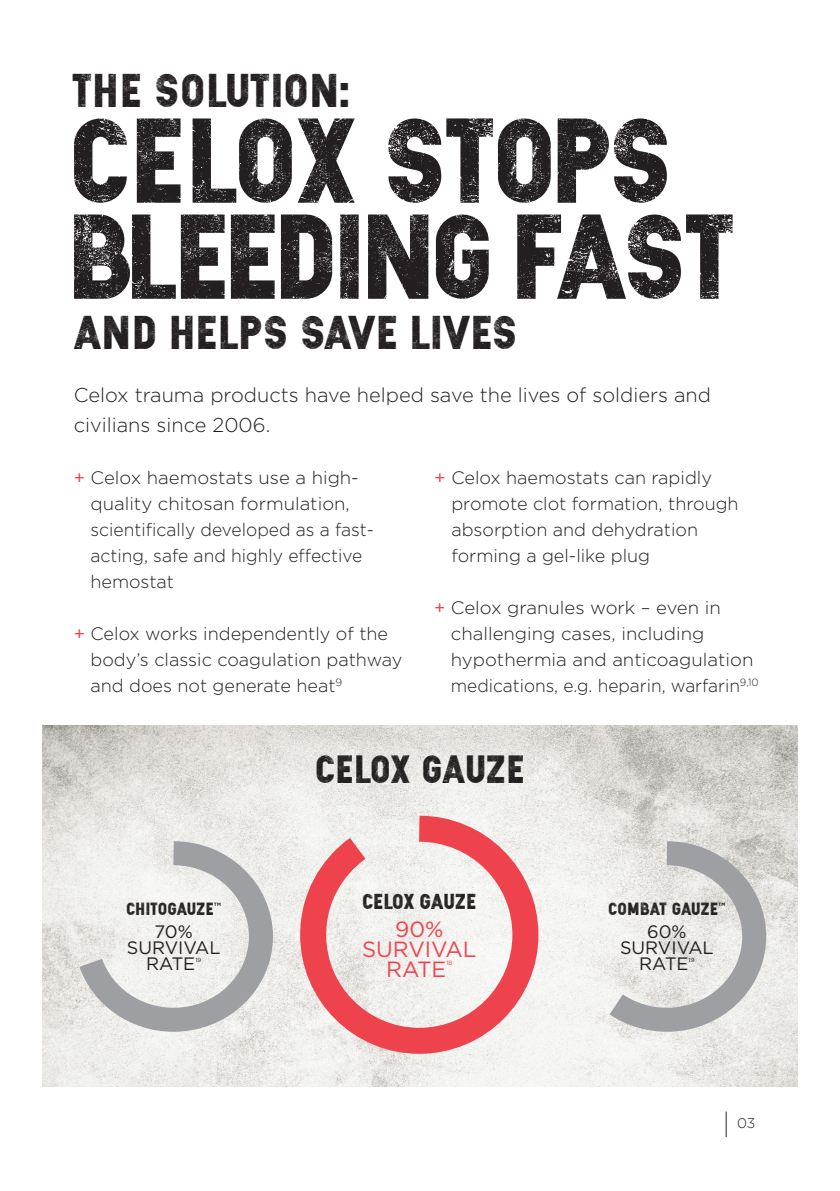
<style>
.page{position:relative;width:840px;height:1191px;background:#fff}
.page>*{position:absolute;margin:0;border:0;box-sizing:border-box;transform-origin:0 0}
.t1{font:122px/96px "Zilap Sleep Grunge";letter-spacing:-.055em;color:#231f20}
.t2{font:48px "Zilap Sleep Grunge";letter-spacing:-.005em;color:#231f20}
.t3{font:40px "Zilap Sleep Grunge";letter-spacing:-.02em;color:#231f20}
.t4{font:22px "Gotham";color:#ee434d}
.t5{font:22px "Zilap Sleep Grunge";letter-spacing:-.02em;color:#231f20}
.t6{font:300 20px/30px "Gotham";color:#231f20}
.t7{font:300 18px/26px "Gotham";color:#231f20}
.t8{font:18px "Gotham";color:#231f20}
.t9{font:18px "Zilap Sleep Grunge";letter-spacing:-.015em;color:#231f20}
.t10{font:300 14px "Gotham";color:#231f20}
.t11{font:6.2px "Gotham";color:#ee434d}
.t12{font:5.8px "Gotham";color:#231f20}
.s1{font-weight:400;color:#ee434d}
</style>
<div class="page">
<img style="left:43px;top:726px;width:754px;height:360px">
<svg style="left:725px;top:1111px;width:1px;height:26px"></svg>
<svg style="left:287px;top:802px;width:264px;height:264px"></svg>
<svg style="left:60px;top:829px;width:225px;height:214px"></svg>
<svg style="left:582px;top:829px;width:195px;height:214px"></svg>
<p class="t2" style="left:70px;top:59px;width:281px">THE SOLUTION:</p>
<p class="t1" style="left:68px;top:113px;width:671px">CELOX STOPS<br>BLEEDING FAST</p>
<p class="t2" style="left:73px;top:301px;width:446px">AND HELPS SAVE LIVES</p>
<p class="t6" style="left:74px;top:379px;width:638px">Celox trauma products have helped save the lives of soldiers and civilians since 2006.</p>
<p class="t7" style="left:90px;top:464px;width:285px;text-indent:-17px"><span class="s1">+</span> Celox haemostats use a high&shy;quality chitosan formulation, scientifically developed as a fast&shy;acting, safe and highly effective hemostat</p>
<p class="t7" style="left:90px;top:620px;width:313px;text-indent:-17px"><span class="s1">+</span> Celox works independently of the body’s classic coagulation pathway and does not generate heat<sup>9</sup></p>
<p class="t7" style="left:451px;top:464px;width:289px;text-indent:-17px"><span class="s1">+</span> Celox haemostats can rapidly promote clot formation, through absorption and dehydration forming a gel-like plug</p>
<p class="t7" style="left:450px;top:594px;width:309px;text-indent:-17px"><span class="s1">+</span> Celox granules work – even in challenging cases, including hypothermia and anticoagulation medications, e.g. heparin, warfarin<sup>9,10</sup></p>
<p class="t9" style="left:126px;top:896px;width:97px">CHITOGAUZE<sup>™</sup></p>
<p class="t8" style="left:154px;top:919px;width:40px">70%</p>
<p class="t8" style="left:127px;top:936px;width:95px">SURVIVAL</p>
<p class="t8" style="left:146px;top:952px;width:51px">RATE</p>
<p class="t12" style="left:195px;top:956px;width:7px">19</p>
<p class="t3" style="left:315px;top:743px;width:211px">CELOX GAUZE</p>
<p class="t5" style="left:362px;top:887px;width:116px">CELOX GAUZE</p>
<p class="t4" style="left:395px;top:915px;width:50px">90%</p>
<p class="t4" style="left:362px;top:935px;width:116px">SURVIVAL</p>
<p class="t4" style="left:386px;top:955px;width:62px">RATE</p>
<p class="t11" style="left:446px;top:959px;width:8px">18</p>
<p class="t9" style="left:608px;top:896px;width:119px">COMBAT GAUZE<sup>™</sup></p>
<p class="t8" style="left:646px;top:919px;width:41px">60%</p>
<p class="t8" style="left:619px;top:936px;width:95px">SURVIVAL</p>
<p class="t8" style="left:639px;top:952px;width:51px">RATE</p>
<p class="t12" style="left:688px;top:956px;width:7px">19</p>
<p class="t10" style="left:736px;top:1114px;width:20px">03</p>
</div>
